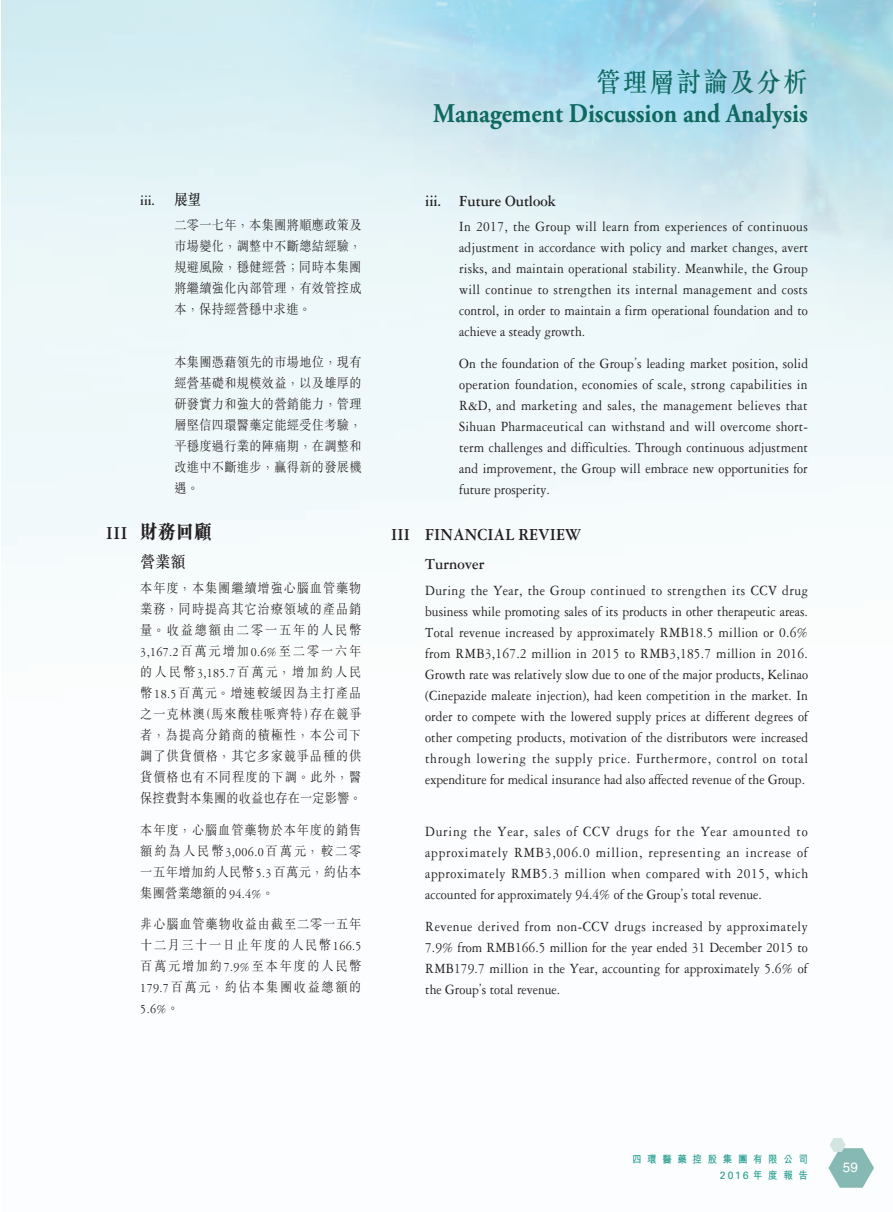
<style>
.page{position:relative;width:893px;height:1212px;background:#fff}
.page>*{position:absolute;margin:0;border:0;box-sizing:border-box;transform-origin:0 0}
.t1{font:700 27px "Adobe Garamond Pro";color:#106961;scale:.9 1}
.t2{font:500 27px "M Sung HK";letter-spacing:.1em;color:#106961;scale:.9 1}
._8__標題-C{font:800 19.5px "M Sung HK";color:#231f20;scale:.9 1}
._3__標題{font:700 18px "Garamond 3 LT Std";color:#231f20;scale:.9 1}
._4__副標題{font:700 16.5px "Garamond 3 LT Std";color:#231f20;scale:.9 1}
._9__副標題-C{font:500 16.5px "M Sung HK";color:#231f20;scale:.9 1}
._1__內文{font:15px/21px "Garamond 3 LT Std";color:#231f20;text-align:justify;scale:.9 1}
._5__副副標題{font:700 15px "Garamond 3 LT Std";color:#231f20;scale:.9 1}
._5__副副標題-2{font:500 15px "M Sung HK";color:#231f20;scale:.9 1}
._6__內文-C{font:300 13.5px/21px "M Sung HK";letter-spacing:.03em;color:#231f20;text-align:justify;scale:.9 1}
.t3{font:13.5px "Helvetica LT Std";color:#fff}
.t4{font:700 10.5px "M Hei HK";letter-spacing:.6em;color:#229b8f;scale:.9 1}
.t5{font:10.5px "Univers LT Std";color:#229b8f}
.s1{font-family:"Garamond 3 LT Std";font-weight:700}
.s2{font-family:"Garamond 3 LT Std";font-weight:400}
.s3{font-family:"M Hei HK";font-weight:700}
</style>
<div class="page">
<svg style="left:828px;top:1138px;width:46px;height:50px"></svg>
<p class="_5__副副標題" style="left:140px;top:192px;width:18px">iii.</p>
<p class="_5__副副標題-2" style="left:174px;top:189px;width:32px">展望</p>
<p class="_6__內文-C" style="left:174px;top:214px;width:209px">二零一七年，本集團將順應政策及市場變化，調整中不斷總結經驗，規避風險，穩健經營；同時本集團將繼續強化內部管理，有效管控成本，保持經營穩中求進。</p>
<p class="_6__內文-C" style="left:174px;top:350px;width:209px">本集團憑藉領先的市場地位，現有經營基礎和規模效益，以及雄厚的研發實力和強大的營銷能力，管理層堅信四環醫藥定能經受住考驗，平穩度過行業的陣痛期，在調整和改進中不斷進步，贏得新的發展機遇。</p>
<p class="_8__標題-C" style="left:106px;top:522px;width:119px"><span class="s1">III</span> 財務回顧</p>
<p class="_9__副標題-C" style="left:140px;top:550px;width:52px">營業額</p>
<p class="_6__內文-C" style="left:140px;top:577px;width:247px">本年度，本集團繼續增強心腦血管藥物業務，同時提高其它治療領域的產品銷量。收益總額由二零一五年的人民幣<span class="s2">3,167.2</span>百萬元增加<span class="s2">0.6%</span>至二零一六年的人民幣<span class="s2">3,185.7</span>百萬元，增加約人民幣<span class="s2">18.5</span>百萬元。增速較緩因為主打產品之一克林澳（馬來酸桂哌齊特）存在競爭者，為提高分銷商的積極性，本公司下調了供貨價格，其它多家競爭品種的供貨價格也有不同程度的下調。此外，醫保控費對本集團的收益也存在一定影響。</p>
<p class="_6__內文-C" style="left:140px;top:818px;width:247px">本年度，心腦血管藥物於本年度的銷售額約為人民幣<span class="s2">3,006.0</span>百萬元，較二零一五年增加約人民幣<span class="s2">5.3</span>百萬元，約佔本集團營業總額的<span class="s2">94.4%</span>。</p>
<p class="_6__內文-C" style="left:140px;top:913px;width:247px">非心腦血管藥物收益由截至二零一五年十二月三十一日止年度的人民幣<span class="s2">166.5</span>百萬元增加約<span class="s2">7.9%</span>至本年度的人民幣<span class="s2">179.7</span>百萬元，約佔本集團收益總額的<span class="s2">5.6%</span>。</p>
<h1 class="t2" style="left:596px;top:63px;width:236px">管理層討論及分析</h1>
<h1 class="t1" style="left:433px;top:98px;width:418px">Management Discussion and Analysis</h1>
<p class="_4__副標題" style="left:425px;top:192px;width:147px">iii. Future Outlook</p>
<p class="_1__內文" style="left:459px;top:216px;width:389px">In 2017, the Group will learn from experiences of continuous adjustment in accordance with policy and market changes, avert risks, and maintain operational stability. Meanwhile, the Group will continue to strengthen its internal management and costs control, in order to maintain a firm operational foundation and to achieve a steady growth.</p>
<p class="_1__內文" style="left:459px;top:353px;width:389px">On the foundation of the Group’s leading market position, solid operation foundation, economies of scale, strong capabilities in R&amp;D, and marketing and sales, the management believes that Sihuan Pharmaceutical can withstand and will overcome short&shy;term challenges and difficulties. Through continuous adjustment and improvement, the Group will embrace new opportunities for future prosperity.</p>
<p class="_3__標題" style="left:391px;top:525px;width:213px">III FINANCIAL REVIEW</p>
<p class="_4__副標題" style="left:425px;top:555px;width:68px">Turnover</p>
<p class="_1__內文" style="left:425px;top:580px;width:427px">During the Year, the Group continued to strengthen its CCV drug business while promoting sales of its products in other therapeutic areas.<br>Total revenue increased by approximately RMB18.5 million or 0.6% from RMB3,167.2 million in 2015 to RMB3,185.7 million in 2016.<br>Growth rate was relatively slow due to one of the major products, Kelinao (Cinepazide maleate injection), had keen competition in the market. In order to compete with the lowered supply prices at different degrees of other competing products, motivation of the distributors were increased through lowering the supply price. Furthermore, control on total expenditure for medical insurance had also affected revenue of the Group.</p>
<p class="_1__內文" style="left:425px;top:821px;width:427px">During the Year, sales of CCV drugs for the Year amounted to approximately RMB3,006.0 million, representing an increase of approximately RMB5.3 million when compared with 2015, which accounted for approximately 94.4% of the Group’s total revenue.</p>
<p class="_1__內文" style="left:425px;top:916px;width:427px">Revenue derived from non-CCV drugs increased by approximately 7.9% from RMB166.5 million for the year ended 31 December 2015 to RMB179.7 million in the Year, accounting for approximately 5.6% of the Group’s total revenue.</p>
<p class="t4" style="left:632px;top:1151px;width:197px">四環醫藥控股集團有限公司</p>
<p class="t5" style="left:720px;top:1169px;width:90px">2016<span class="s3">年度 報 告</span></p>
<p class="t3" style="left:843px;top:1159px;width:17px">59</p>
</div>
